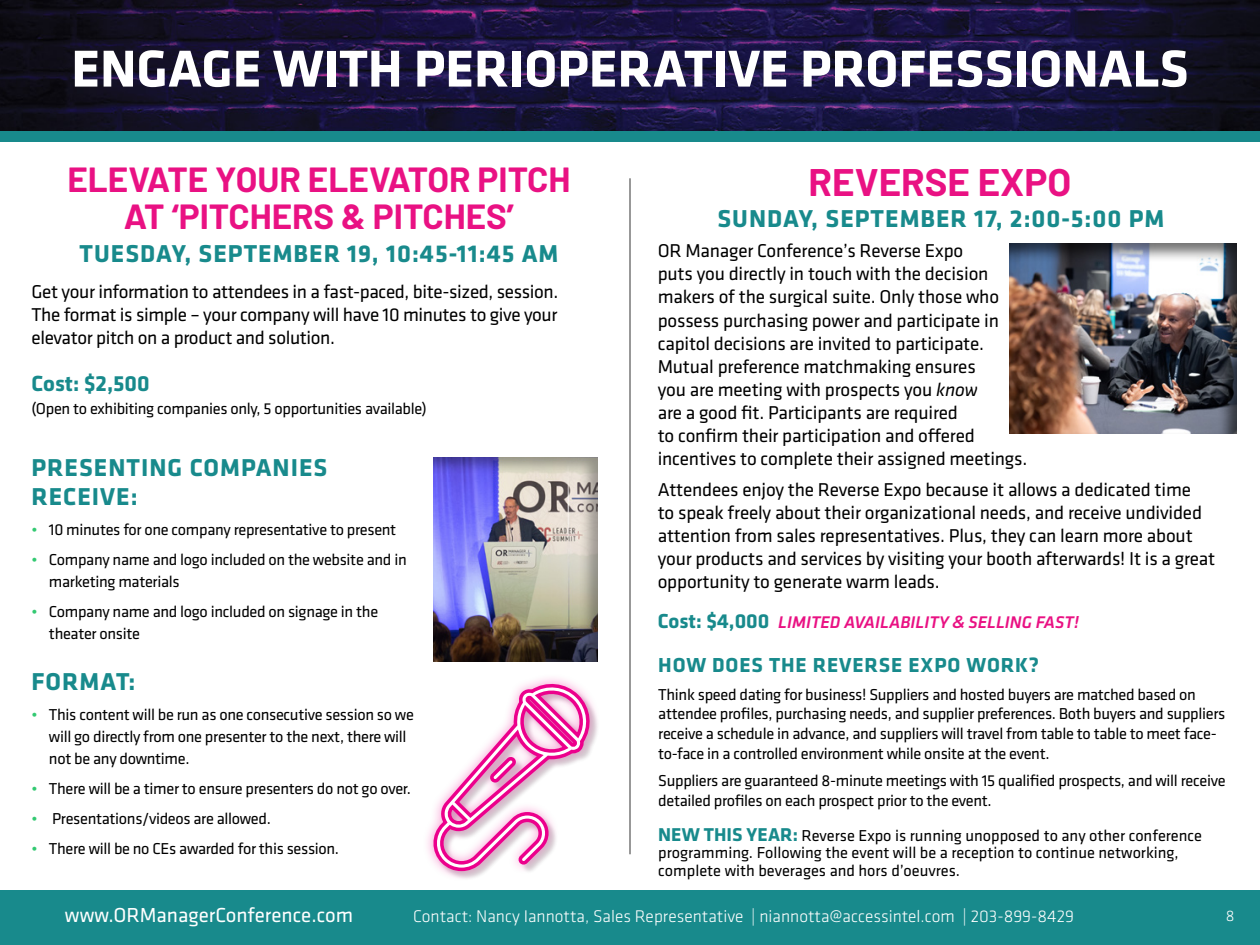
<style>
.page{position:relative;width:1260px;height:945px;background:#fff}
.page>*{position:absolute;margin:0;border:0;box-sizing:border-box;transform-origin:0 0}
.t1{font:700 53.9px "Klavika Basic";color:#fff}
.t2{font:700 38.5px "Barlow";color:#e91183}
.t3{font:700 35px/36.8px "Barlow";color:#e91183;text-align:center}
.t4{font:700 25.38px/28.3px "Klavika Basic";letter-spacing:.04em;color:#188a8c}
.t5{font:700 22.75px "Klavika Basic";color:#188a8c}
.t6{font:21px "Klavika Basic";color:#fff}
.t7{font:700 21px "Klavika Basic";letter-spacing:.04em;color:#188a8c}
.t8{font:19.25px/23.1px "Klavika Basic";letter-spacing:-.01em;color:#000}
.t9{font:300 17.5px "Klavika Basic";color:#fff}
.t10{font:italic 500 17.5px "Klavika Basic";color:#e91183}
.t11{font:16.45px/22.4px "Klavika Basic";letter-spacing:-.02em;color:#000}
.t12{font:16.45px/17.7px "Klavika Basic";color:#000}
.t13{font:300 15.75px "Klavika Basic";color:#fff}
.s1{color:#33c972}
.s2{font-style:italic}
.s3{font-weight:700;font-style:normal;font-size:21px;color:#188a8c}
.s4{font-family:"Montserrat";font-weight:600}
.s5{font-weight:700;font-size:19.25px;color:#188a8c}
</style>
<div class="page">
<div style="left:0;top:891px;width:1260px;height:54px;background:#188a8c"></div>
<img style="left:0;top:0;width:1260px;height:142px">
<div style="left:0;top:131px;width:1260px;height:10px;background:#188a8c"></div>
<div style="left:1008px;top:242px;width:231px;height:193px;background:#000;opacity:.56"></div>
<div style="left:423px;top:673px;width:177px;height:209px;background:#ec008c;opacity:.4"></div>
<svg style="left:428px;top:682px;width:163px;height:191px"></svg>
<hr style="left:630px;top:178px;width:1px;height:676px;background:#333">
<div style="left:432px;top:455px;width:168px;height:207px;background:#000;opacity:.34"></div>
<h1 class="t1" style="left:71px;top:30px;width:1119px">ENGAGE WITH PERIOPERATIVE PROFESSIONALS</h1>
<h3 class="t3" style="left:67px;top:161px;width:505px">ELEVATE YOUR ELEVATOR PITCH<br>AT ‘PITCHERS &amp; PITCHES’</h3>
<h2 class="t2" style="left:809px;top:158px;width:264px">REVERSE EXPO</h2>
<h3 class="t4" style="left:718px;top:204px;width:448px">SUNDAY, SEPTEMBER 17, 2:00-5:00 PM</h3>
<h3 class="t4" style="left:80px;top:238px;width:480px">TUESDAY, SEPTEMBER 19, 10:45-11:45 AM</h3>
<p class="t8" style="left:32px;top:280px;width:528px;text-align:justify">Get your information to attendees in a fast-paced, bite-sized, session.<br>The format is simple – your company will have 10 minutes to give your elevator pitch on a product and solution.</p>
<h3 class="t5" style="left:32px;top:367px;width:120px">Cost: $2,500</h3>
<p class="t11" style="left:32px;top:397px;width:397px">(Open to exhibiting companies only, 5 opportunities available)</p>
<h3 class="t4" style="left:32px;top:452px;width:297px">PRESENTING COMPANIES<br>RECEIVE:</h3>
<p class="t11" style="left:32px;top:517px;width:366px"><span class="s1">•</span> 10 minutes for one company representative to present</p>
<p class="t11" style="left:49px;top:547px;width:359px;text-indent:-17px"><span class="s1">•</span> Company name and logo included on the website and in marketing materials</p>
<p class="t11" style="left:49px;top:600px;width:331px;text-indent:-17px"><span class="s1">•</span> Company name and logo included on signage in the theater onsite</p>
<h3 class="t4" style="left:32px;top:666px;width:105px">FORMAT:</h3>
<p class="t11" style="left:49px;top:703px;width:366px;text-indent:-17px"><span class="s1">•</span> This content will be run as one consecutive session so we will go directly from one presenter to the next, there will not be any downtime.</p>
<p class="t11" style="left:32px;top:777px;width:381px"><span class="s1">•</span> There will be a timer to ensure presenters do not go over.</p>
<p class="t11" style="left:32px;top:807px;width:241px"><span class="s1">•</span> Presentations/videos are allowed.</p>
<p class="t11" style="left:32px;top:837px;width:309px"><span class="s1">•</span> There will be no CEs awarded for this session.</p>
<p class="t8" style="left:658px;top:239px;width:371px">OR Manager Conference’s Reverse Expo<br>puts you directly in touch with the decision makers of the surgical suite. Only those who possess purchasing power and participate in capitol decisions are invited to participate.<br>Mutual preference matchmaking ensures<br>you are meeting with prospects you <span class="s2">know<br></span>are a good fit. Participants are required<br>to confirm their participation and offered incentives to complete their assigned meetings.</p>
<p class="t8" style="left:658px;top:477px;width:559px">Attendees enjoy the Reverse Expo because it allows a dedicated time<br>to speak freely about their organizational needs, and receive undivided attention from sales representatives. Plus, they can learn more about your products and services by visiting your booth afterwards! It is a great opportunity to generate warm leads.</p>
<p class="t10" style="left:658px;top:611px;width:423px"><span class="s3">Cost: $4,000</span> LIMITED AVAILABILITY <span class="s4">&amp;</span> SELLING FAST!</p>
<p class="t7" style="left:658px;top:650px;width:382px">HOW DOES THE REVERSE EXPO WORK?</p>
<p class="t11" style="left:658px;top:684px;width:569px;line-height:19.6px">Think speed dating for business! Suppliers and hosted buyers are matched based on attendee profiles, purchasing needs, and supplier preferences. Both buyers and suppliers receive a schedule in advance, and suppliers will travel from table to table to meet face&shy;to-face in a controlled environment while onsite at the event.</p>
<p class="t11" style="left:658px;top:770px;width:569px;line-height:19.6px">Suppliers are guaranteed 8-minute meetings with 15 qualified prospects, and will receive detailed profiles on each prospect prior to the event.</p>
<p class="t12" style="left:658px;top:826px;width:545px"><span class="s5">NEW THIS YEAR:</span> Reverse Expo is running unopposed to any other conference programming. Following the event will be a reception to continue networking, complete with beverages and hors d’oeuvres.</p>
<p class="t6" style="left:65px;top:902px;width:290px">www.ORManagerConference.com</p>
<p class="t9" style="left:413px;top:906px;width:662px">Contact: Nancy Iannotta, Sales Representative | niannotta@accessintel.com | 203-899-8429</p>
<p class="t13" style="left:1226px;top:907px;width:10px">8</p>
</div>
